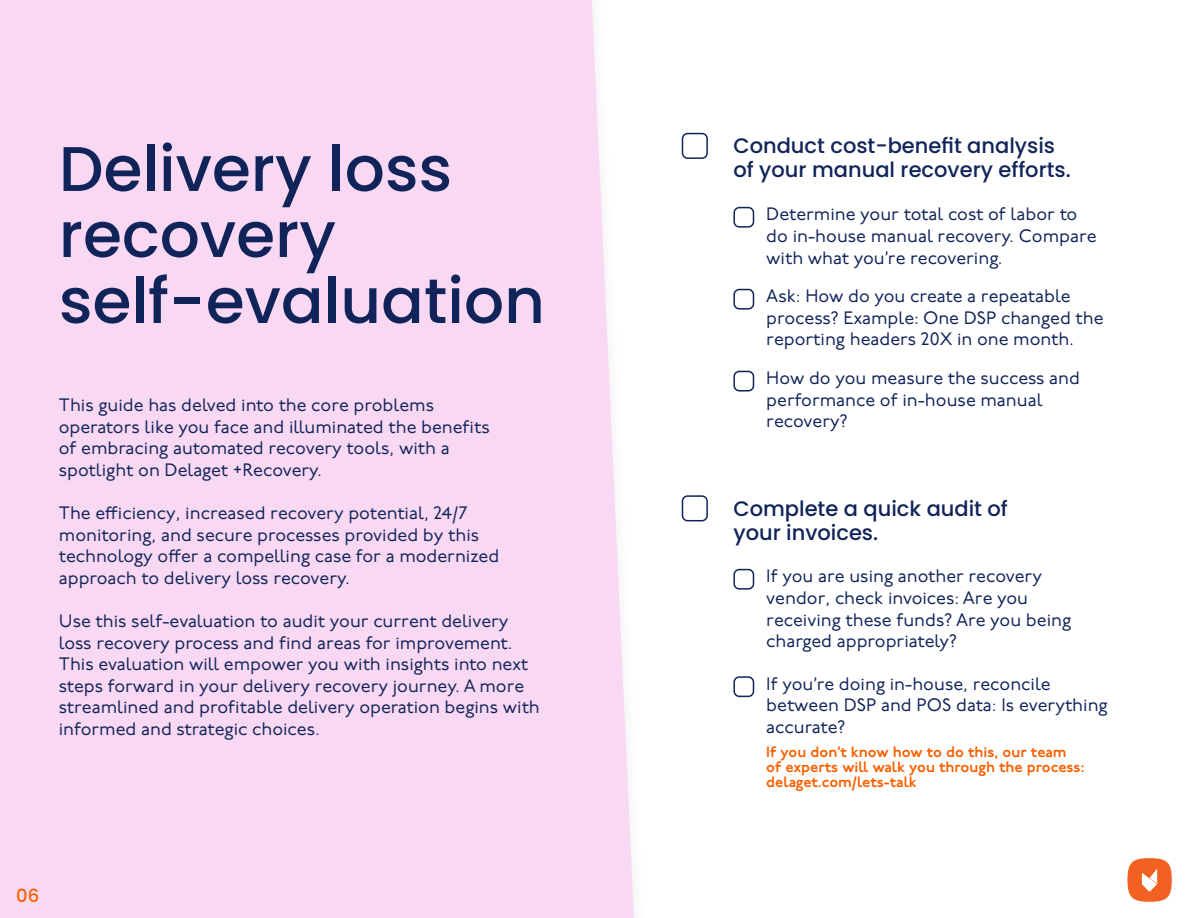
<style>
.page{position:relative;width:1188px;height:918px;background:#fff}
.page>*{position:absolute;margin:0;border:0;box-sizing:border-box;transform-origin:0 0}
.t1{font:500 63px/66px "Poppins";color:#112459}
.t2{font:500 21px/24px "Poppins";color:#112459}
.t3{font:18px/21.6px "P22 Underground";color:#112459}
.t4{font:500 18px "Poppins";color:#fa6000}
.t5{font:600 15px/15px "P22 Underground";color:#fa6000}
</style>
<div class="page">
<div style="left:0;top:0;width:634px;height:918px;background:#f9d8f3"></div>
<div style="left:1127px;top:858px;width:45px;height:44px;background:#f16122;border-radius:50%"></div>
<svg style="left:1142px;top:869px;width:15px;height:23px"></svg>
<div style="left:682px;top:133px;width:26px;height:26px;border:2px solid #112459;border-radius:5px"></div>
<div style="left:733px;top:207px;width:21px;height:21px;border:2px solid #112459;border-radius:5px"></div>
<div style="left:733px;top:289px;width:21px;height:21px;border:2px solid #112459;border-radius:5px"></div>
<div style="left:733px;top:371px;width:21px;height:21px;border:2px solid #112459;border-radius:5px"></div>
<div style="left:682px;top:495px;width:26px;height:26px;border:2px solid #112459;border-radius:5px"></div>
<div style="left:733px;top:569px;width:21px;height:21px;border:2px solid #112459;border-radius:5px"></div>
<div style="left:733px;top:676px;width:21px;height:21px;border:2px solid #112459;border-radius:5px"></div>
<h1 class="t1" style="left:59px;top:136px;width:488px">Delivery loss recovery self-evaluation</h1>
<p class="t3" style="left:59px;top:395px;width:432px">This guide has delved into the core problems operators like you face and illuminated the benefits of embracing automated recovery tools, with a spotlight on Delaget +Recovery.</p>
<p class="t3" style="left:59px;top:503px;width:442px">The efficiency, increased recovery potential, 24/7 monitoring, and secure processes provided by this technology offer a compelling case for a modernized approach to delivery loss recovery.</p>
<p class="t3" style="left:59px;top:611px;width:483px">Use this self-evaluation to audit your current delivery loss recovery process and find areas for improvement.<br>This evaluation will empower you with insights into next steps forward in your delivery recovery journey. A more streamlined and profitable delivery operation begins with informed and strategic choices.</p>
<p class="t4" style="left:16px;top:885px;width:25px">06</p>
<p class="t2" style="left:733px;top:134px;width:339px">Conduct cost-benefit analysis of your manual recovery efforts.</p>
<p class="t3" style="left:766px;top:204px;width:332px">Determine your total cost of labor to do in-house manual recovery. Compare with what you’re recovering.</p>
<p class="t3" style="left:766px;top:286px;width:339px">Ask: How do you create a repeatable process? Example: One DSP changed the reporting headers 20X in one month.</p>
<p class="t3" style="left:766px;top:368px;width:315px">How do you measure the success and performance of in-house manual recovery?</p>
<p class="t2" style="left:733px;top:496px;width:276px">Complete a quick audit of your invoices.</p>
<p class="t3" style="left:766px;top:566px;width:306px">If you are using another recovery vendor, check invoices: Are you receiving these funds? Are you being charged appropriately?</p>
<p class="t3" style="left:766px;top:674px;width:343px">If you’re doing in-house, reconcile between DSP and POS data: Is everything accurate?</p>
<p class="t5" style="left:766px;top:745px;width:320px">If you don’t know how to do this, our team of experts will walk you through the process: delaget.com/lets-talk</p>
</div>
